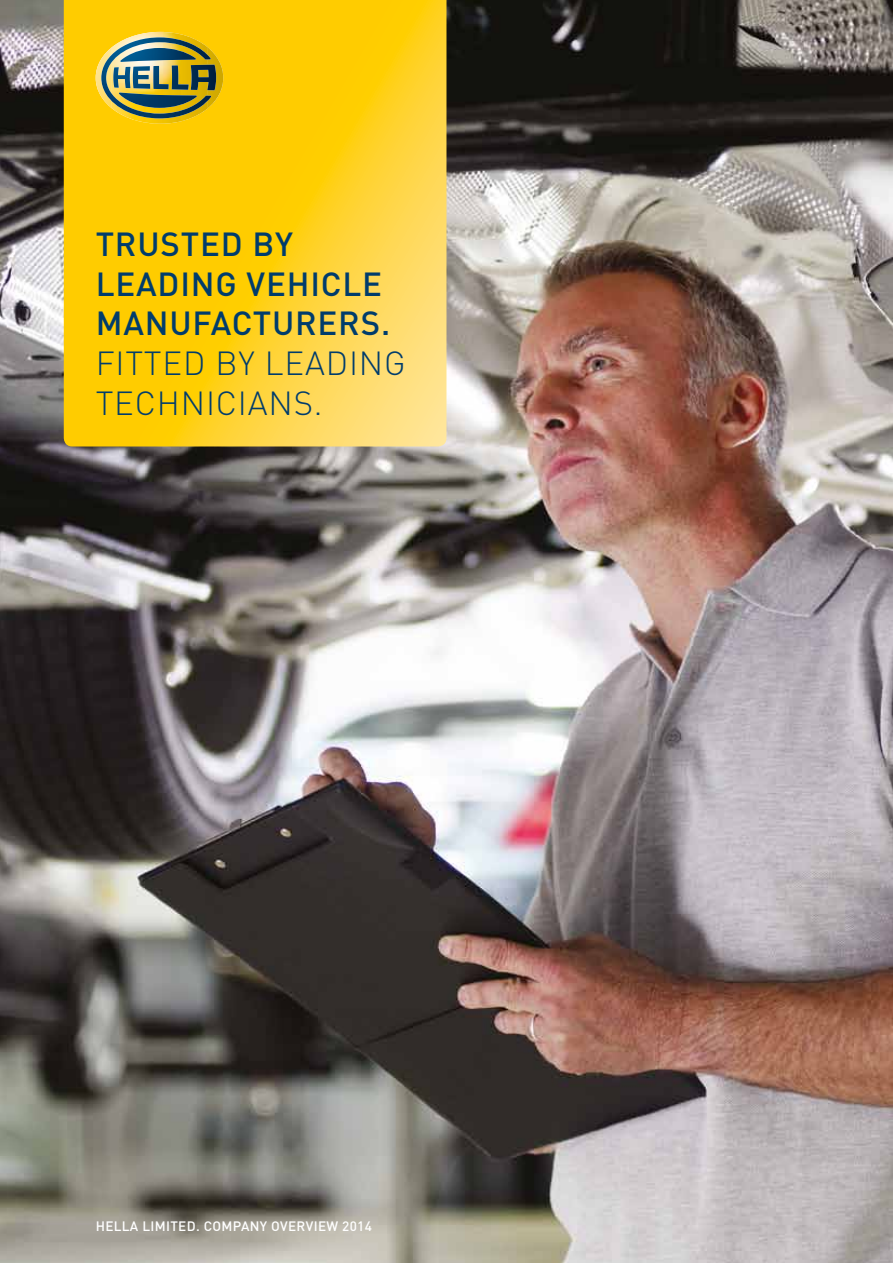
<style>
.page{position:relative;width:893px;height:1263px;background:#fff}
.page>*{position:absolute;margin:0;border:0;box-sizing:border-box;transform-origin:0 0}
.t1{font:500 33px/39.6px "DIN";letter-spacing:.025em;color:#003c6c}
.t2{font:300 33px "DIN";color:#003c6c}
.t3{font:500 13.5px "DIN";letter-spacing:.025em;color:#fff}
</style>
<div class="page">
<img style="left:0;top:0;width:893px;height:1263px">
<svg style="left:64px;top:0;width:382px;height:446px;background:#fed01e"></svg>
<img style="left:160px;top:32px;width:63px;height:92px">
<img style="left:96px;top:47px;width:5px;height:61px">
<img style="left:161px;top:118px;width:46px;height:6px">
<svg style="left:111px;top:118px;width:49px;height:6px"></svg>
<img style="left:111px;top:32px;width:96px;height:5px">
<img style="left:216px;top:47px;width:7px;height:62px">
<img style="left:101px;top:37px;width:115px;height:81px">
<p class="t1" style="left:96px;top:223px;width:199px">TRUSTED BY<br>LEA</p>
<p class="t1" style="left:96px;top:263px;width:296px;text-indent:62px">DING VEHICLE<br>MANUFACTURERS.</p>
<p class="t2" style="left:96px;top:343px;width:18px">FITTE</p>
<p class="t2" style="left:183px;top:343px;width:102px">D BY LEA</p>
<p class="t2" style="left:326px;top:343px;width:81px">DING</p>
<p class="t2" style="left:96px;top:382px;width:228px">TECHNICIANS.</p>
<p class="t3" style="left:96px;top:1217px;width:19px">HELLA</p>
<p class="t3" style="left:142px;top:1217px;width:231px">LIMITED. COMPANY OVERVIEW 2014</p>
</div>
